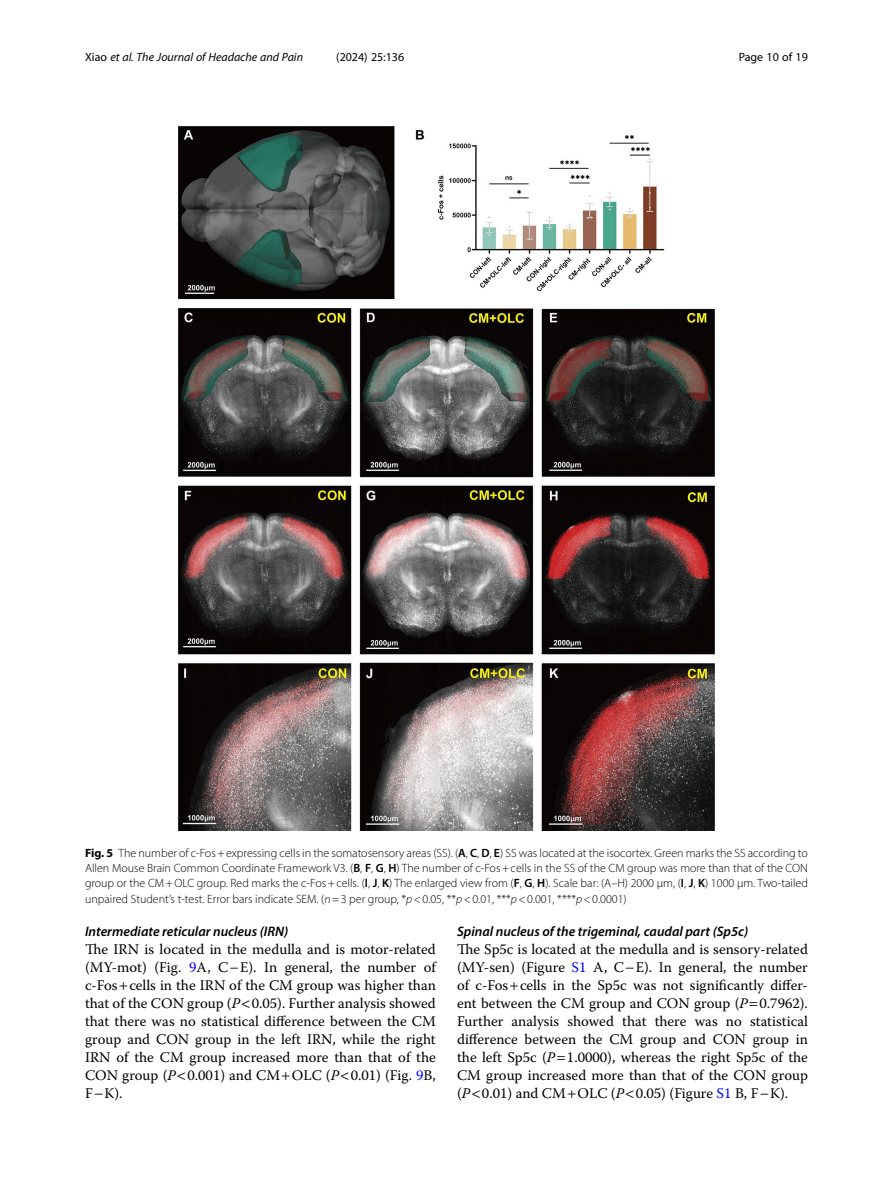
<style>
.page{position:relative;width:893px;height:1191px;background:#fff}
.page>*{position:absolute;margin:0;border:0;box-sizing:border-box;transform-origin:0 0}
.Body_Text{font:14.7px/18px "Warnock Pro";color:#000;text-align:justify}
.Head_3{font:italic 600 13.8px "Myriad Pro";color:#000}
.Figure_Caption{font:300 12px/15px "Myriad Pro";color:#000;text-align:justify}
.t1{font:italic 12px "Myriad Pro";color:#000}
.t2{font:12px "Myriad Pro";color:#000}
.s1{font-style:normal}
.s2{font-weight:700}
.s3{font-weight:600}
.s4{font-style:italic}
.s5{color:#00f}
</style>
<div class="page">
<img style="left:179px;top:126px;width:535px;height:704px">
<p class="t1" style="left:85px;top:50px;width:220px"><span class="s1">Xiao</span> et al. The Journal of Headache and Pain</p>
<p class="t2" style="left:336px;top:50px;width:70px">(2024) 25:136</p>
<p class="t2" style="left:739px;top:50px;width:71px">Page 10 of 19</p>
<p class="Figure_Caption" style="left:85px;top:846px;width:724px"><span class="s2">Fig. 5</span> The number of c-Fos+expressing cells in the somatosensory areas (SS). (<span class="s3">A</span>, <span class="s3">C</span>, <span class="s3">D</span>, <span class="s3">E</span>) SS was located at the isocortex. Green marks the SS according to Allen Mouse Brain Common Coordinate Framework V3. (<span class="s3">B</span>, <span class="s3">F</span>, <span class="s3">G</span>, <span class="s3">H</span>) The number of c-Fos+cells in the SS of the CM group was more than that of the CON group or the CM+OLC group. Red marks the c-Fos+cells. (<span class="s3">I</span>, <span class="s3">J</span>, <span class="s3">K</span>) The enlarged view from (<span class="s3">F</span>, <span class="s3">G</span>, <span class="s3">H</span>). Scale bar: (A–H) 2000 μm, (<span class="s3">I</span>, <span class="s3">J</span>, <span class="s3">K</span>) 1000 μm. Two-tailed unpaired Student’s t-test. Error bars indicate SEM. (<span class="s4">n</span>=3 per group, *<span class="s4">p</span>&lt;0.05, **<span class="s4">p</span>&lt;0.01, ***<span class="s4">p</span>&lt;0.001, ****<span class="s4">p</span>&lt;0.0001)</p>
<p class="Head_3" style="left:85px;top:923px;width:205px">Intermediate reticular nucleus (IRN)</p>
<p class="Body_Text" style="left:85px;top:940px;width:352px">The IRN is located in the medulla and is motor-related (MY-mot) (Fig. <span class="s5">9</span>A, C−E). In general, the number of c-Fos cells in the IRN of the CM group was higher than that of the CON group (<span class="s4">P</span> 0.05). Further analysis showed that there was no statistical difference between the CM group and CON group in the left IRN, while the right IRN of the CM group increased more than that of the CON group (<span class="s4">P</span> 0.001) and CM OLC (<span class="s4">P</span> 0.01) (Fig. <span class="s5">9</span>B, F−K).</p>
<p class="Head_3" style="left:457px;top:923px;width:293px">Spinal nucleus of the trigeminal, caudal part (Sp5c)</p>
<p class="Body_Text" style="left:457px;top:940px;width:352px">The Sp5c is located at the medulla and is sensory-related (MY-sen) (Figure <span class="s5">S1</span> A, C−E). In general, the number of c-Fos cells in the Sp5c was not significantly differ&shy;ent between the CM group and CON group (<span class="s4">P</span> 0.7962).<br>Further analysis showed that there was no statistical difference between the CM group and CON group in the left Sp5c (<span class="s4">P</span> 1.0000), whereas the right Sp5c of the CM group increased more than that of the CON group (<span class="s4">P</span> 0.01) and CM OLC (<span class="s4">P</span> 0.05) (Figure <span class="s5">S1</span> B, F−K).</p>
</div>
